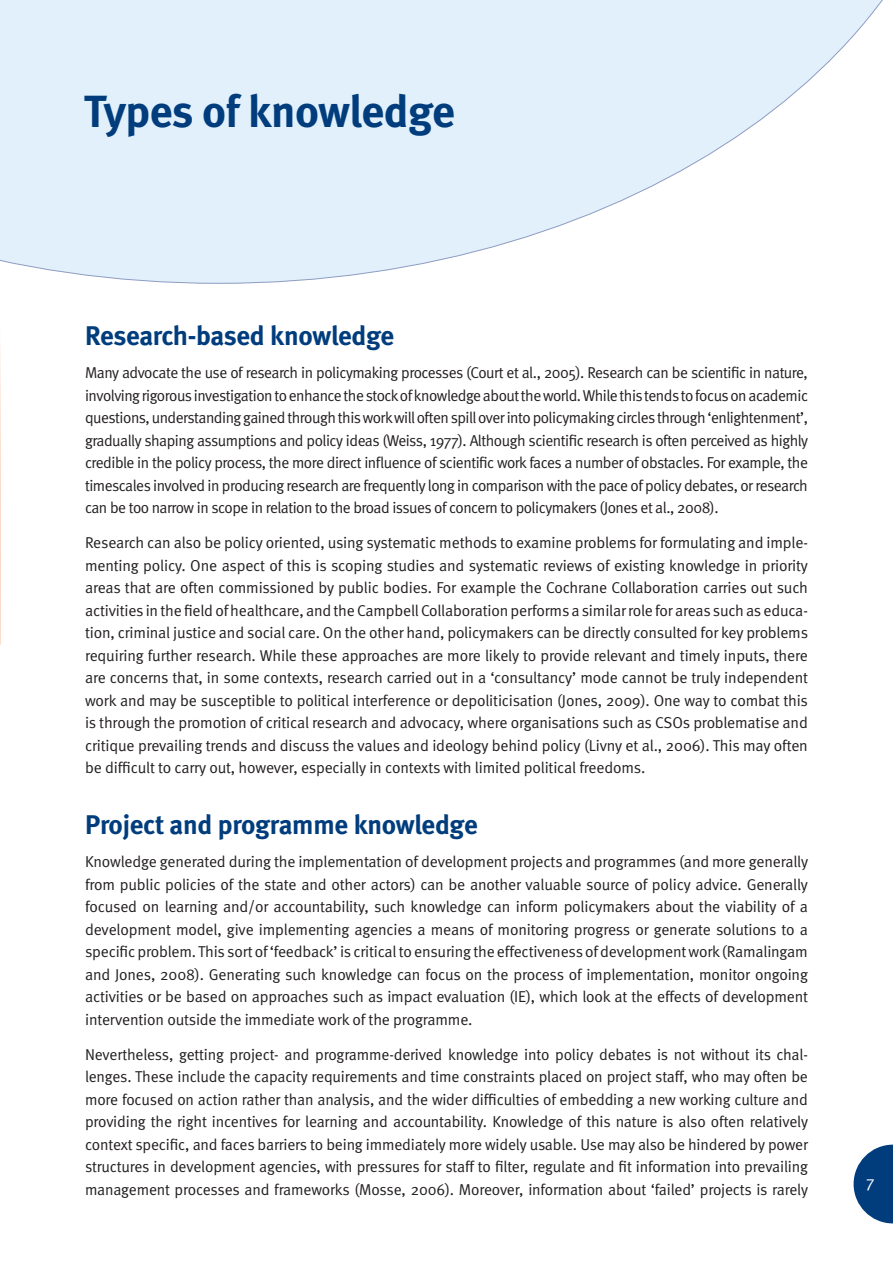
<style>
.page{position:relative;width:893px;height:1263px;background:#fff}
.page>*{position:absolute;margin:0;border:0;box-sizing:border-box;transform-origin:0 0}
.a5_Head{font:700 45px "Meta";letter-spacing:-.01em;color:#013d7d}
._4_Subhead{font:700 27px "Meta";letter-spacing:-.01em;color:#013d7d}
.t1{font:16.5px "Meta Normal Expert";color:#fff}
._1_Body_text{font:15.75px/22.5px "Meta Normal";letter-spacing:-.01em;color:#231f20;text-align:justify}
</style>
<div class="page">
<svg style="left:854px;top:1144px;width:39px;height:79px"></svg>
<svg style="left:0;top:0;width:883px;height:284px"></svg>
<img style="left:0;top:348px;width:1px;height:296px">
<p class="a5_Head" style="left:84px;top:83px;width:372px">Types of knowledge</p>
<p class="_4_Subhead" style="left:85px;top:318px;width:311px">Research-based knowledge</p>
<p class="_1_Body_text" style="left:85px;top:361px;width:725px">Many advocate the use of research in policymaking processes (Court et al., 2005). Research can be scientific in nature, involving rigorous investigation to enhance the stock of knowledge about the world. While this tends to focus on academic questions, understanding gained through this work will often spill over into policymaking circles through ‘enlightenment’, gradually shaping assumptions and policy ideas (Weiss, 1977). Although scientific research is often perceived as highly credible in the policy process, the more direct influence of scientific work faces a number of obstacles. For example, the timescales involved in producing research are frequently long in comparison with the pace of policy debates, or research can be too narrow in scope in relation to the broad issues of concern to policymakers (Jones et al., 2008).</p>
<p class="_1_Body_text" style="left:85px;top:531px;width:725px">Research can also be policy oriented, using systematic methods to examine problems for formulating and imple&shy;menting policy. One aspect of this is scoping studies and systematic reviews of existing knowledge in priority areas that are often commissioned by public bodies. For example the Cochrane Collaboration carries out such activities in the field of healthcare, and the Campbell Collaboration performs a similar role for areas such as educa&shy;tion, criminal justice and social care. On the other hand, policymakers can be directly consulted for key problems requiring further research. While these approaches are more likely to provide relevant and timely inputs, there are concerns that, in some contexts, research carried out in a ‘consultancy’ mode cannot be truly independent work and may be susceptible to political interference or depoliticisation (Jones, 2009). One way to combat this is through the promotion of critical research and advocacy, where organisations such as CSOs problematise and critique prevailing trends and discuss the values and ideology behind policy (Livny et al., 2006). This may often be difficult to carry out, however, especially in contexts with limited political freedoms.</p>
<p class="_4_Subhead" style="left:85px;top:807px;width:394px">Project and programme knowledge</p>
<p class="_1_Body_text" style="left:85px;top:850px;width:725px">Knowledge generated during the implementation of development projects and programmes (and more generally from public policies of the state and other actors) can be another valuable source of policy advice. Generally focused on learning and/or accountability, such knowledge can inform policymakers about the viability of a development model, give implementing agencies a means of monitoring progress or generate solutions to a specific problem. This sort of ‘feedback’ is critical to ensuring the effectiveness of development work (Ramalingam and Jones, 2008). Generating such knowledge can focus on the process of implementation, monitor ongoing activities or be based on approaches such as impact evaluation (IE), which look at the effects of development intervention outside the immediate work of the programme.</p>
<p class="_1_Body_text" style="left:85px;top:1043px;width:725px">Nevertheless, getting project- and programme-derived knowledge into policy debates is not without its chal&shy;lenges. These include the capacity requirements and time constraints placed on project staff, who may often be more focused on action rather than analysis, and the wider difficulties of embedding a new working culture and providing the right incentives for learning and accountability. Knowledge of this nature is also often relatively context specific, and faces barriers to being immediately more widely usable. Use may also be hindered by power structures in development agencies, with pressures for staff to filter, regulate and fit information into prevailing management processes and frameworks (Mosse, 2006). Moreover, information about ‘failed’ projects is rarely</p>
<p class="t1" style="left:866px;top:1175px;width:10px">7</p>
</div>
